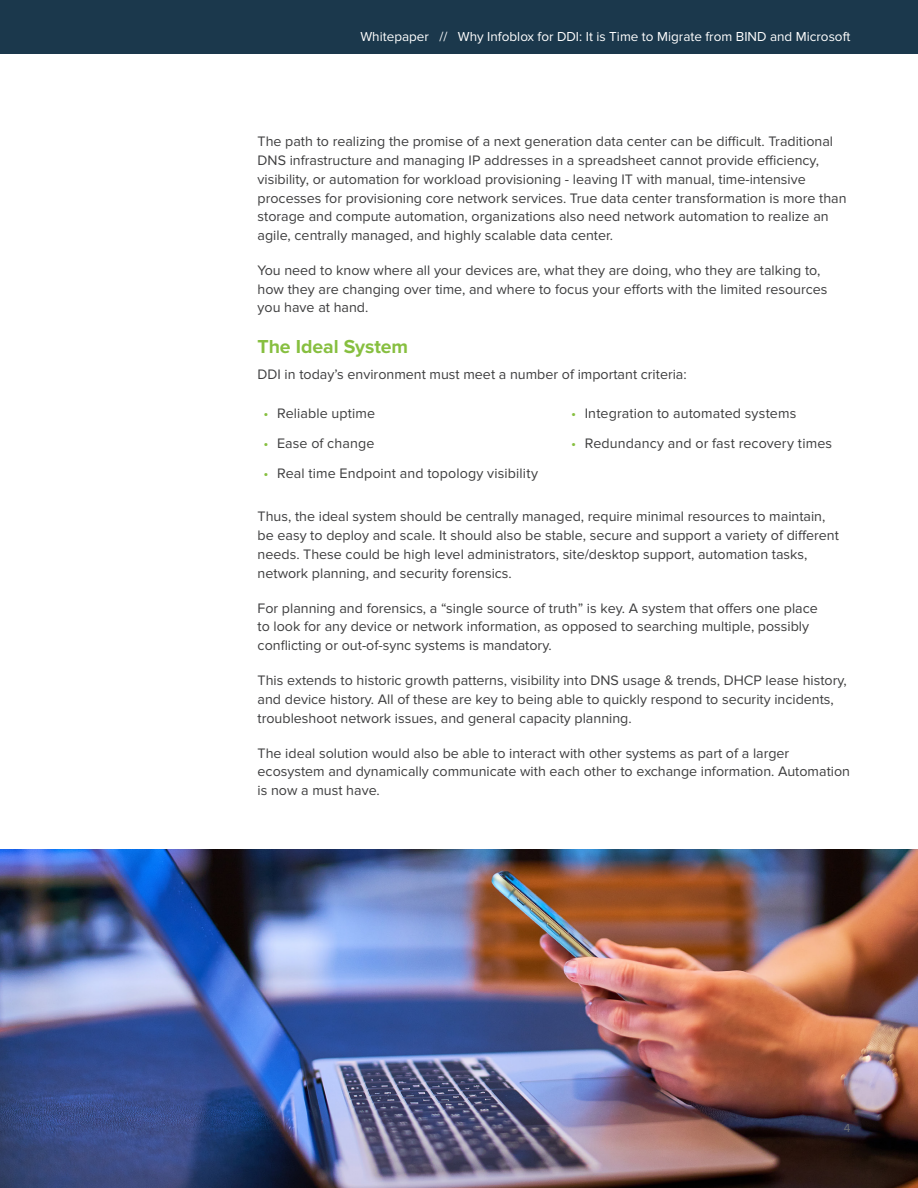
<style>
.page{position:relative;width:918px;height:1188px;background:#fff}
.page>*{position:absolute;margin:0;border:0;box-sizing:border-box;transform-origin:0 0}
.Section_header__leve{font:700 19.5px "Proxima Nova";letter-spacing:-.005em;color:#87bf40}
.Body_text{font:14.25px/18.8px "Proxima Nova";color:#3e3e3f}
.Body_text-2{font:13.5px "Proxima Nova";color:#fff}
.Body_text-3{font:12px "Proxima Nova";color:#6c6d70}
.s1{color:#87bf40}
</style>
<div class="page">
<div style="left:0;top:0;width:918px;height:54px;background:#1b384c"></div>
<img style="left:0;top:850px;width:918px;height:338px">
<p class="Body_text-2" style="left:360px;top:29px;width:492px">Whitepaper // Why Infoblox for DDI: It is Time to Migrate from BIND and Microsoft</p>
<p class="Body_text" style="left:258px;top:132px;width:590px">The path to realizing the promise of a next generation data center can be difficult. Traditional DNS infrastructure and managing IP addresses in a spreadsheet cannot provide efficiency, visibility, or automation for workload provisioning - leaving IT with manual, time-intensive processes for provisioning core network services. True data center transformation is more than storage and compute automation, organizations also need network automation to realize an agile, centrally managed, and highly scalable data center.</p>
<p class="Body_text" style="left:258px;top:261px;width:571px">You need to know where all your devices are, what they are doing, who they are talking to, how they are changing over time, and where to focus your efforts with the limited resources you have at hand.</p>
<p class="Section_header__leve" style="left:258px;top:335px;width:152px">The Ideal System</p>
<p class="Body_text" style="left:258px;top:365px;width:431px">DDI in today’s environment must meet a number of important criteria:</p>
<p class="Body_text" style="left:264px;top:405px;width:113px"><span class="s1">•</span> Reliable uptime</p>
<p class="Body_text" style="left:264px;top:434px;width:112px"><span class="s1">•</span> Ease of change</p>
<p class="Body_text" style="left:264px;top:464px;width:276px"><span class="s1">•</span> Real time Endpoint and topology visibility</p>
<p class="Body_text" style="left:571px;top:405px;width:227px"><span class="s1">•</span> Integration to automated systems</p>
<p class="Body_text" style="left:571px;top:434px;width:262px"><span class="s1">•</span> Redundancy and or fast recovery times</p>
<p class="Body_text" style="left:258px;top:508px;width:583px">Thus, the ideal system should be centrally managed, require minimal resources to maintain, be easy to deploy and scale. It should also be stable, secure and support a variety of different needs. These could be high level administrators, site/desktop support, automation tasks, network planning, and security forensics.</p>
<p class="Body_text" style="left:258px;top:599px;width:562px">For planning and forensics, a “single source of truth” is key. A system that offers one place to look for any device or network information, as opposed to searching multiple, possibly conflicting or out-of-sync systems is mandatory.</p>
<p class="Body_text" style="left:258px;top:671px;width:591px">This extends to historic growth patterns, visibility into DNS usage &amp; trends, DHCP lease history, and device history. All of these are key to being able to quickly respond to security incidents, troubleshoot network issues, and general capacity planning.</p>
<p class="Body_text" style="left:258px;top:744px;width:594px">The ideal solution would also be able to interact with other systems as part of a larger ecosystem and dynamically communicate with each other to exchange information. Automation is now a must have.</p>
<p class="Body_text-3" style="left:844px;top:1121px;width:8px">4</p>
</div>
